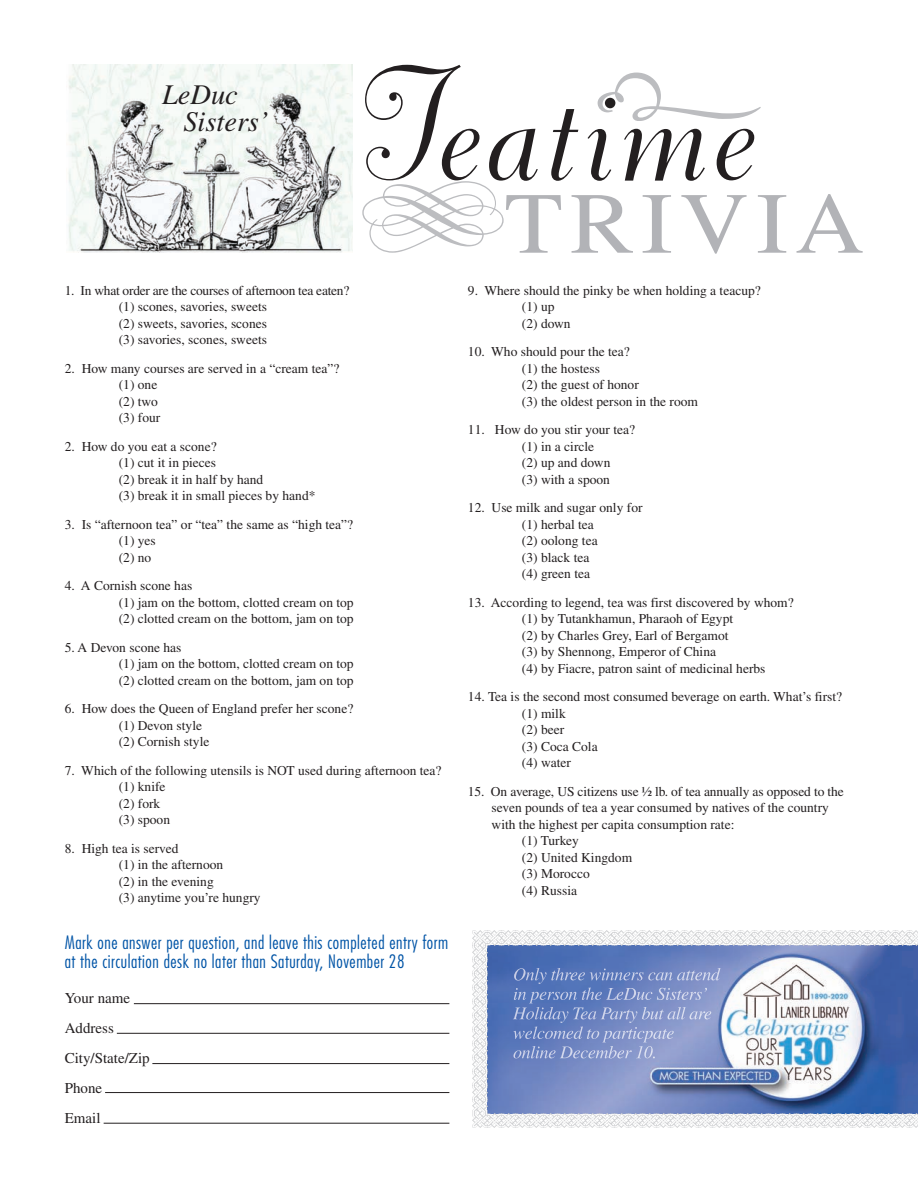
<style>
.page{position:relative;width:918px;height:1188px;background:#fff}
.page>*{position:absolute;margin:0;border:0;box-sizing:border-box;transform-origin:0 0}
.t1{font:195px "Dorchester Script";letter-spacing:.02em;color:#231f20}
.t2{font:italic 28.5px/27px "Times";color:#231f20}
.t3{font:300 condensed 18px/19.5px "Futura";letter-spacing:.03em;color:#0154a6}
.t4{font:15px/30px "Times";color:#231f20}
.t5{font:13.5px/16.5px "Times";color:#231f20}
</style>
<div class="page">
<img style="left:68px;top:65px;width:285px;height:188px">
<svg style="left:598px;top:73px;width:163px;height:48px"></svg>
<svg style="left:362px;top:181px;width:501px;height:73px"></svg>
<img style="left:472px;top:931px;width:446px;height:197px">
<img style="left:514px;top:968px;width:87px;height:16px">
<img style="left:514px;top:988px;width:80px;height:15px">
<img style="left:513px;top:1007px;width:83px;height:16px">
<img style="left:513px;top:1026px;width:79px;height:13px">
<img style="left:513px;top:1046px;width:95px;height:12px">
<hr style="left:134px;top:1003px;width:315px;height:1px;background:#231f20">
<hr style="left:117px;top:1033px;width:332px;height:1px;background:#231f20">
<hr style="left:152px;top:1063px;width:297px;height:1px;background:#231f20">
<hr style="left:105px;top:1092px;width:344px;height:1px;background:#231f20">
<hr style="left:104px;top:1123px;width:345px;height:1px;background:#231f20">
<h2 class="t2" style="left:183px;top:84px;width:87px;text-indent:-21px">LeDuc<br>Sisters’</h2>
<h1 class="t1" style="left:351px;top:-1px;width:405px">Teatime</h1>
<p class="t5" style="left:119px;top:283px;width:232px;text-indent:-54px">1. In what order are the courses of afternoon tea eaten? (1) scones, savories, sweets<br>(2) sweets, savories, scones<br>(3) savories, scones, sweets</p>
<p class="t5" style="left:119px;top:361px;width:222px;text-indent:-54px">2. How many courses are served in a “cream tea”? (1) one<br>(2) two<br>(3) four</p>
<p class="t5" style="left:119px;top:439px;width:198px;text-indent:-54px">2. How do you eat a scone?<br>(1) cut it in pieces<br>(2) break it in half by hand<br>(3) break it in small pieces by hand*</p>
<p class="t5" style="left:119px;top:517px;width:236px;text-indent:-54px">3. Is “afternoon tea” or “tea” the same as “high tea”? (1) yes<br>(2) no</p>
<p class="t5" style="left:119px;top:579px;width:236px;text-indent:-54px">4. A Cornish scone has<br>(1) jam on the bottom, clotted cream on top (2) clotted cream on the bottom, jam on top</p>
<p class="t5" style="left:119px;top:640px;width:236px;text-indent:-54px">5. A Devon scone has<br>(1) jam on the bottom, clotted cream on top (2) clotted cream on the bottom, jam on top</p>
<p class="t5" style="left:119px;top:702px;width:236px;text-indent:-54px">6. How does the Queen of England prefer her scone? (1) Devon style<br>(2) Cornish style</p>
<p class="t5" style="left:119px;top:763px;width:324px;text-indent:-54px">7. Which of the following utensils is NOT used during afternoon tea? (1) knife<br>(2) fork<br>(3) spoon</p>
<p class="t5" style="left:119px;top:841px;width:143px;text-indent:-54px">8. High tea is served<br>(1) in the afternoon<br>(2) in the evening<br>(3) anytime you’re hungry</p>
<h3 class="t3" style="left:65px;top:934px;width:385px">Mark one answer per question, and leave this completed entry form at the circulation desk no later than Saturday, November 28</h3>
<p class="t4" style="left:65px;top:984px;width:86px">Your name<br>Address<br>City/State/Zip<br>Phone<br>Email</p>
<p class="t5" style="left:522px;top:283px;width:240px;text-indent:-54px">9. Where should the pinky be when holding a teacup? (1) up<br>(2) down</p>
<p class="t5" style="left:522px;top:345px;width:178px;text-indent:-54px">10. Who should pour the tea?<br>(1) the hostess<br>(2) the guest of honor<br>(3) the oldest person in the room</p>
<p class="t5" style="left:522px;top:423px;width:115px;text-indent:-54px">11. How do you stir your tea? (1) in a circle<br>(2) up and down<br>(3) with a spoon</p>
<p class="t5" style="left:522px;top:501px;width:122px;text-indent:-54px">12. Use milk and sugar only for (1) herbal tea<br>(2) oolong tea<br>(3) black tea<br>(4) green tea</p>
<p class="t5" style="left:522px;top:595px;width:273px;text-indent:-54px">13. According to legend, tea was first discovered by whom? (1) by Tutankhamun, Pharaoh of Egypt<br>(2) by Charles Grey, Earl of Bergamot<br>(3) by Shennong, Emperor of China<br>(4) by Fiacre, patron saint of medicinal herbs</p>
<p class="t5" style="left:522px;top:690px;width:322px;text-indent:-54px">14. Tea is the second most consumed beverage on earth. What’s first? (1) milk<br>(2) beer<br>(3) Coca Cola<br>(4) water</p>
<p class="t5" style="left:468px;top:784px;width:377px">15. On average, US citizens use ½ lb. of tea annually as opposed to the</p>
<p class="t5" style="left:492px;top:801px;width:339px">seven pounds of tea a year consumed by natives of the country</p>
<p class="t5" style="left:492px;top:817px;width:244px">with the highest per capita consumption rate:</p>
<p class="t5" style="left:522px;top:834px;width:58px">(1) Turkey</p>
<p class="t5" style="left:522px;top:850px;width:112px">(2) United Kingdom</p>
<p class="t5" style="left:522px;top:867px;width:69px">(3) Morocco</p>
<p class="t5" style="left:522px;top:883px;width:57px">(4) Russia</p>
</div>
